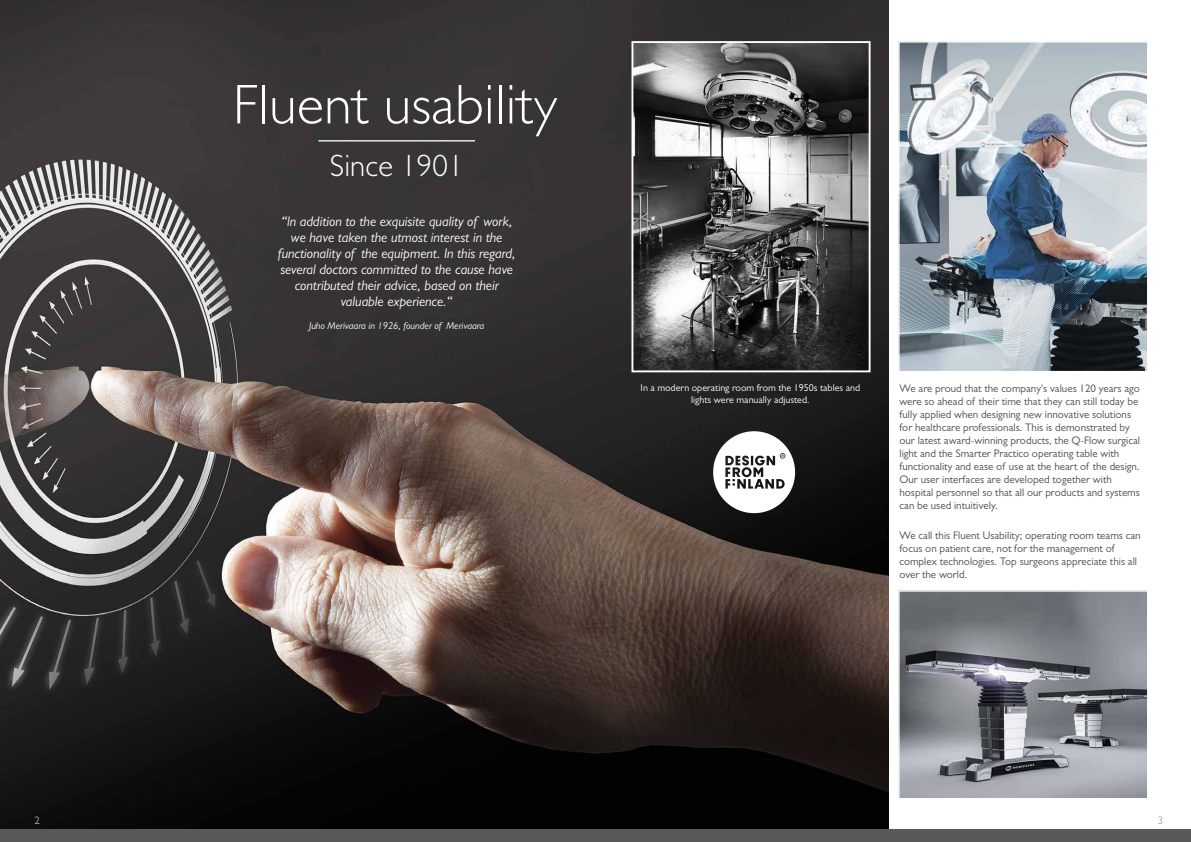
<style>
.page{position:relative;width:1191px;height:842px;background:#fff}
.page>*{position:absolute;margin:0;border:0;box-sizing:border-box;transform-origin:0 0}
.t1{font:300 56.2px "Gill Sans";letter-spacing:.005em;color:#fff}
.t2{font:300 30.9px "Gill Sans";letter-spacing:.005em;color:#fff}
.t3{font:italic 14px/16px "Gill Sans";color:#fff;text-align:center}
.t4{font:11px/13px "Gill Sans";color:#4d4d4f}
.t5{font:11px "Gill Sans";color:#a7a9ac}
.t6{font:10px/12px "Gill Sans";color:#fff;text-align:center}
.t7{font:italic 10px "Gill Sans";color:#fff}
</style>
<div class="page">
<img style="left:0;top:0;width:889px;height:829px">
<hr style="left:318px;top:140px;width:157px;height:1px;background:#fff">
<img style="left:900px;top:43px;width:246px;height:327px">
<div style="left:898px;top:41px;width:250px;height:331px;border:1px solid #fff"></div>
<img style="left:900px;top:592px;width:246px;height:205px">
<div style="left:898px;top:590px;width:250px;height:209px;border:1px solid #fff"></div>
<img style="left:634px;top:44px;width:233px;height:325px">
<div style="left:631px;top:41px;width:239px;height:331px;border:2px solid #fff"></div>
<div style="left:0;top:829px;width:1191px;height:13px;background:#58595b"></div>
<svg style="left:713px;top:431px;width:82px;height:82px"></svg>
<h1 class="t1" style="left:233px;top:71px;width:326px">Fluent usability</h1>
<h2 class="t2" style="left:330px;top:147px;width:135px">Since 1901</h2>
<p class="t3" style="left:278px;top:213px;width:239px">“ln addition to the exquisite quality of work, we have taken the utmost interest in the functionality of the equipment. In this regard, several doctors committed to the cause have contributed their advice, based on their valuable experience.“</p>
<p class="t7" style="left:309px;top:320px;width:177px">Juho Merivaara in 1926, founder of Merivaara</p>
<p class="t6" style="left:640px;top:382px;width:221px">In a modern operating room from the 1950s tables and lights were manually adjusted.</p>
<p class="t4" style="left:899px;top:382px;width:242px">We are proud that the company's values 120 years ago were so ahead of their time that they can still today be fully applied when designing new innovative solutions for healthcare professionals. This is demonstrated by our latest award-winning products, the Q-Flow surgical light and the Smarter Practico operating table with functionality and ease of use at the heart of the design.<br>Our user interfaces are developed together with hospital personnel so that all our products and systems can be used intuitively.</p>
<p class="t4" style="left:899px;top:529px;width:243px">We call this Fluent Usability; operating room teams can focus on patient care, not for the management of complex technologies. Top surgeons appreciate this all over the world.</p>
<p class="t5" style="left:27px;top:814px;width:14px">22</p>
<p class="t5" style="left:1158px;top:814px;width:7px">3</p>
</div>
